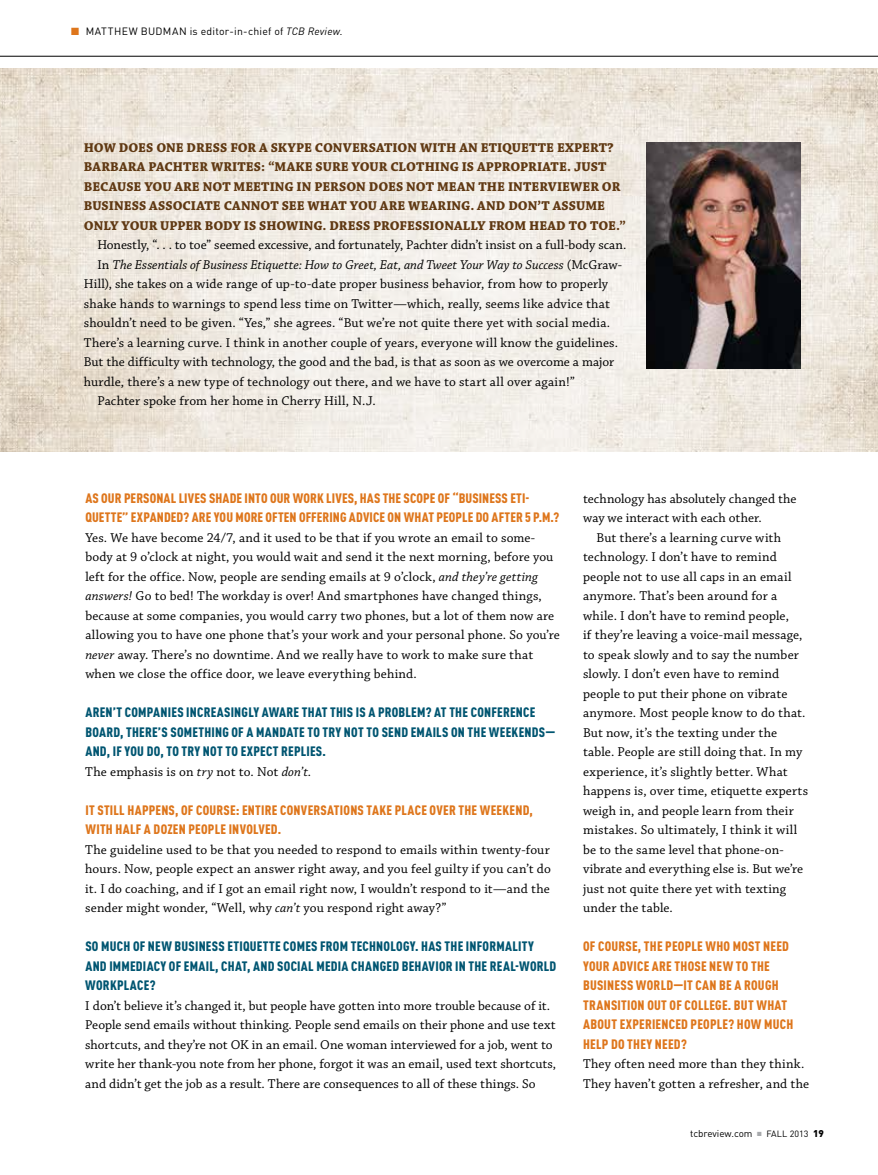
<style>
.page{position:relative;width:878px;height:1175px;background:#fff}
.page>*{position:absolute;margin:0;border:0;box-sizing:border-box;transform-origin:0 0}
.t1{font:13.5px/19.5px "Chaparral Pro";letter-spacing:.01em;color:#000}
.t2{font:900 condensed 13.5px/19.5px "DINOT";letter-spacing:.015em;color:#de761c}
.t3{font:900 condensed 13.5px/19.5px "DINOT";letter-spacing:.02em;color:#005571}
.t4{font:700 13.5px/19.5px "Chaparral Pro";letter-spacing:.005em;color:#603913}
.t5{font:italic 13.5px "Chaparral Pro";color:#000}
.t6{font:10.5px "DINOT";letter-spacing:.03em;color:#000}
.t7{font:9.9px "DINOT";color:#000}
.s1{color:#de761c}
.s2{font-style:italic}
.s3{font-style:normal}
.s4{color:#a7a9ac}
.s5{font-size:9px}
.s6{font-weight:900;font-size:9.75px}
</style>
<div class="page">
<hr style="left:0;top:56px;width:878px;height:1px;background:#000">
<hr style="left:0;top:0;width:2px;height:1174px;background:#000">
<img style="left:0;top:68px;width:878px;height:383px">
<img style="left:646px;top:143px;width:154px;height:225px">
<p class="t6" style="left:71px;top:25px;width:273px"><span class="s1">■</span> Matthew Budman is editor-in-chief of <span class="s2">TCB Review.</span></p>
<p class="t4" style="left:84px;top:138px;width:543px">HOW DOES ONE DRESS FOR A SKYPE CONVERSATION WITH AN ETIQUETTE EXPERT?<br>BARBARA PACHTER WRITES: “MAKE SURE YOUR CLOTHING IS APPROPRIATE. JUST BECAUSE YOU ARE NOT MEETING IN PERSON DOES NOT MEAN THE INTERVIEWER OR BUSINESS ASSOCIATE CANNOT SEE WHAT YOU ARE WEARING. AND DON’T ASSUME ONLY YOUR UPPER BODY IS SHOWING. DRESS PROFESSIONALLY FROM HEAD TO TOE.”</p>
<p class="t1" style="left:97px;top:235px;width:530px">Honestly, “. . . to toe” seemed excessive, and fortunately, Pachter didn’t insist on a full-body scan.</p>
<p class="t5" style="left:97px;top:257px;width:526px"><span class="s3">In</span> The Essentials of Business Etiquette: How to Greet, Eat, and Tweet Your Way to Success <span class="s3">(McGraw-</span></p>
<p class="t1" style="left:84px;top:274px;width:526px">Hill), she takes on a wide range of up-to-date proper business behavior, from how to properly</p>
<p class="t1" style="left:84px;top:294px;width:527px">shake hands to warnings to spend less time on Twitter—which, really, seems like advice that</p>
<p class="t1" style="left:84px;top:313px;width:527px">shouldn’t need to be given. “Yes,” she agrees. “But we’re not quite there yet with social media.</p>
<p class="t1" style="left:84px;top:333px;width:535px">There’s a learning curve. I think in another couple of years, everyone will know the guidelines.</p>
<p class="t1" style="left:84px;top:352px;width:532px">But the difficulty with technology, the good and the bad, is that as soon as we overcome a major</p>
<p class="t1" style="left:84px;top:372px;width:492px">hurdle, there’s a new type of technology out there, and we have to start all over again!”</p>
<p class="t1" style="left:97px;top:391px;width:280px">Pachter spoke from her home in Cherry Hill, N.J.</p>
<p class="t2" style="left:85px;top:488px;width:475px">AS OUR PERSONAL LIVES SHADE INTO OUR WORK LIVES, HAS THE SCOPE OF “BUSINESS ETI-<br>QUETTE” EXPANDED? ARE YOU MORE OFTEN OFFERING ADVICE ON WHAT PEOPLE DO AFTER 5 P.M.?</p>
<p class="t1" style="left:85px;top:528px;width:476px">Yes. We have become 24/7, and it used to be that if you wrote an email to some&shy;body at 9 o’clock at night, you would wait and send it the next morning, before you left for the office. Now, people are sending emails at 9 o’clock, <span class="s2">and they’re getting answers!</span> Go to bed! The workday is over! And smartphones have changed things, because at some companies, you would carry two phones, but a lot of them now are allowing you to have one phone that’s your work and your personal phone. So you’re <span class="s2">never</span> away. There’s no downtime. And we really have to work to make sure that when we close the office door, we leave everything behind.</p>
<p class="t3" style="left:85px;top:702px;width:471px">AREN’T COMPANIES INCREASINGLY AWARE THAT THIS IS A PROBLEM? AT THE CONFERENCE<br>BOARD, THERE’S SOMETHING OF A MANDATE TO TRY NOT TO SEND EMAILS ON THE WEEKENDS—<br>AND, IF YOU DO, TO TRY NOT TO EXPECT REPLIES.</p>
<p class="t1" style="left:85px;top:762px;width:227px">The emphasis is on <span class="s2">try</span> not to. Not <span class="s2">don’t.</span></p>
<p class="t2" style="left:85px;top:800px;width:449px">IT STILL HAPPENS, OF COURSE: ENTIRE CONVERSATIONS TAKE PLACE OVER THE WEEKEND,<br>WITH HALF A DOZEN PEOPLE INVOLVED.</p>
<p class="t1" style="left:85px;top:840px;width:467px;text-align:justify">The guideline used to be that you needed to respond to emails within twenty-four hours. Now, people expect an answer right away, and you feel guilty if you can’t do it. I do coaching, and if I got an email right now, I wouldn’t respond to it—and the sender might wonder, “Well, why <span class="s2">can’t</span> you respond right away?”</p>
<p class="t3" style="left:85px;top:936px;width:472px">SO MUCH OF NEW BUSINESS ETIQUETTE COMES FROM TECHNOLOGY. HAS THE INFORMALITY<br>AND IMMEDIACY OF EMAIL, CHAT, AND SOCIAL MEDIA CHANGED BEHAVIOR IN THE REAL-WORLD<br>WORKPLACE?</p>
<p class="t1" style="left:85px;top:996px;width:472px">I don’t believe it’s changed it, but people have gotten into more trouble because of it.<br>People send emails without thinking. People send emails on their phone and use text shortcuts, and they’re not OK in an email. One woman interviewed for a job, went to write her thank-you note from her phone, forgot it was an email, used text shortcuts, and didn’t get the job as a result. There are consequences to all of these things. So</p>
<p class="t1" style="left:583px;top:489px;width:215px">technology has absolutely changed the way we interact with each other.</p>
<p class="t1" style="left:583px;top:528px;width:226px;text-indent:14px">But there’s a learning curve with technology. I don’t have to remind people not to use all caps in an email anymore. That’s been around for a while. I don’t have to remind people,<br>if they’re leaving a voice-mail message, to speak slowly and to say the number slowly. I don’t even have to remind people to put their phone on vibrate anymore. Most people know to do that.<br>But now, it’s the texting under the table. People are still doing that. In my experience, it’s slightly better. What happens is, over time, etiquette experts weigh in, and people learn from their mistakes. So ultimately, I think it will be to the same level that phone-on&shy;vibrate and everything else is. But we’re just not quite there yet with texting under the table.</p>
<p class="t2" style="left:583px;top:936px;width:212px">OF COURSE, THE PEOPLE WHO MOST NEED<br>YOUR ADVICE ARE THOSE NEW TO THE<br>BUSINESS WORLD—IT CAN BE A ROUGH<br>TRANSITION OUT OF COLLEGE. BUT WHAT<br>ABOUT EXPERIENCED PEOPLE? HOW MUCH<br>HELP DO THEY NEED?</p>
<p class="t1" style="left:583px;top:1054px;width:228px">They often need more than they think.<br>They haven’t gotten a refresher, and the</p>
<p class="t7" style="left:690px;top:1127px;width:135px">tcbreview.com <span class="s4">■</span> <span class="s5">FALL 2013</span> <span class="s6">19</span></p>
</div>
